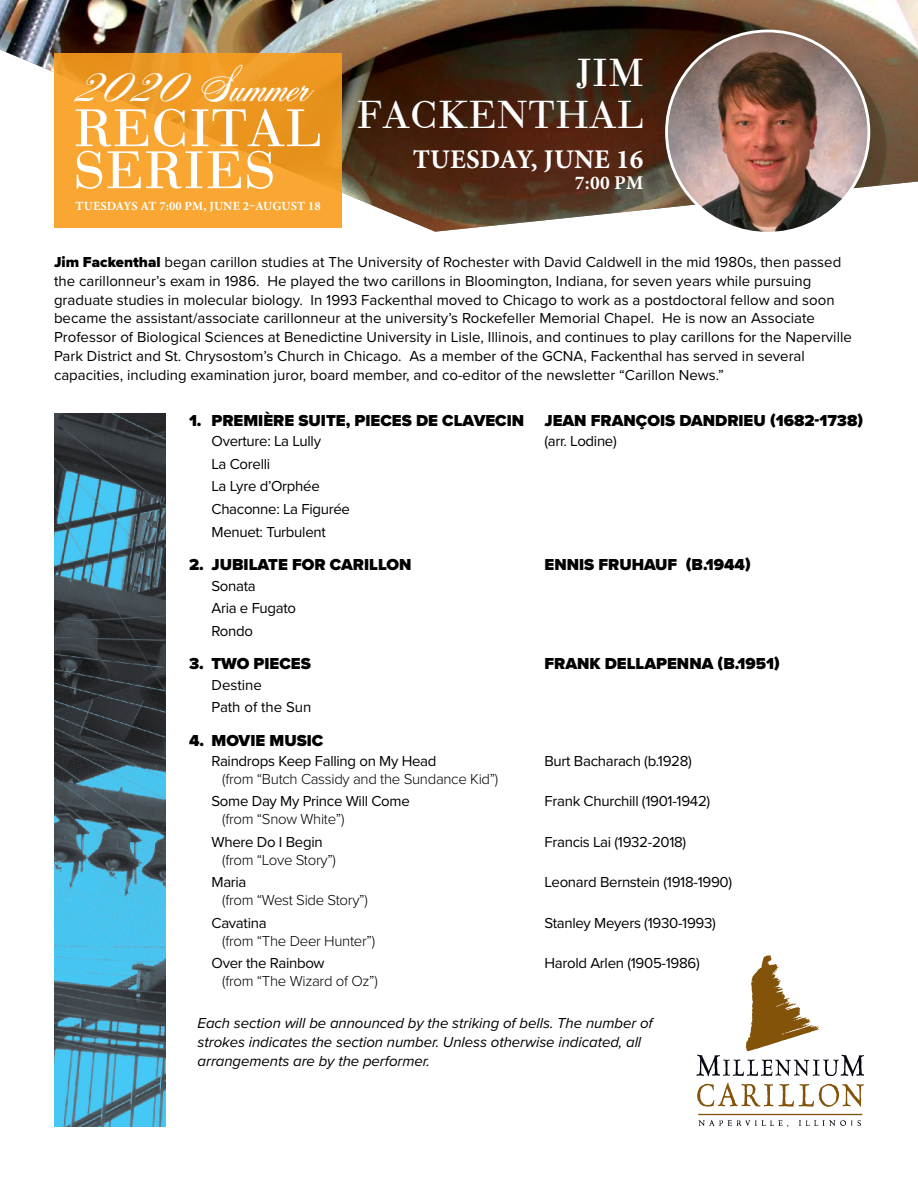
<style>
.page{position:relative;width:918px;height:1188px;background:#fff}
.page>*{position:absolute;margin:0;border:0;box-sizing:border-box;transform-origin:0 0}
.t1{font:55.2px/42px "Bodoni Roman DTC";letter-spacing:.025em;color:#fff}
.t2{font:45.45px "Acroterion JF";color:#fff}
.t3{font:40.5px/42px "Bodoni Roman DTC";letter-spacing:.03em;color:#fff;text-align:right}
.t4{font:700 27px "Minion Pro";letter-spacing:.01em;color:#fff}
.t5{font:700 19.5px "Minion Pro";color:#fff}
.t6{font:900 16.5px "Proxima Nova";color:#000}
.t7{font:15px/18.8px "Proxima Nova";color:#000}
.t8{font:15px/22.6px "Proxima Nova";letter-spacing:-.02em;color:#000}
.t9{font:italic 15px/18.8px "Proxima Nova";letter-spacing:-.005em;color:#000}
.t10{font:300 15px "Proxima Nova";letter-spacing:-.02em;color:#000}
.t11{font:700 12.45px "Minion Pro";letter-spacing:.01em;color:#fff}
.s1{font-weight:900}
</style>
<div class="page">
<img style="left:0;top:0;width:918px;height:232px">
<img style="left:668px;top:31px;width:201px;height:201px">
<img style="left:54px;top:413px;width:111px;height:713px">
<svg style="left:697px;top:1083px;width:167px;height:24px"></svg>
<svg style="left:697px;top:956px;width:167px;height:120px"></svg>
<svg style="left:698px;top:1114px;width:164px;height:12px"></svg>
<svg style="left:54px;top:54px;width:287px;height:174px;background:#f39f2b"></svg>
<h2 class="t2" style="left:74px;top:56px;width:234px">2020 Summer</h2>
<h1 class="t1" style="left:74px;top:107px;width:249px">RECITAL<br>SERIES</h1>
<p class="t11" style="left:76px;top:197px;width:246px">TUESDAYS AT 7:00 PM, JUNE 2–AUGUST 18</p>
<h3 class="t3" style="left:357px;top:52px;width:288px">JIM<br>FACKENTHAL</h3>
<h3 class="t4" style="left:413px;top:140px;width:232px">TUESDAY, JUNE 16</h3>
<h3 class="t5" style="left:575px;top:169px;width:70px">7:00 PM</h3>
<p class="t7" style="left:54px;top:252px;width:799px"><span class="s1">Jim Fackenthal</span> began carillon studies at The University of Rochester with David Caldwell in the mid 1980s, then passed the carillonneur’s exam in 1986. He played the two carillons in Bloomington, Indiana, for seven years while pursuing graduate studies in molecular biology. In 1993 Fackenthal moved to Chicago to work as a postdoctoral fellow and soon became the assistant/associate carillonneur at the university’s Rockefeller Memorial Chapel. He is now an Associate Professor of Biological Sciences at Benedictine University in Lisle, Illinois, and continues to play carillons for the Naperville Park District and St. Chrysostom’s Church in Chicago. As a member of the GCNA, Fackenthal has served in several capacities, including examination juror, board member, and co-editor of the newsletter “Carillon News.”</p>
<p class="t6" style="left:189px;top:408px;width:676px">1. PREMIÈRE SUITE, PIECES DE CLAVECIN JEAN FRANÇOIS DANDRIEU (1682-1738)</p>
<p class="t8" style="left:212px;top:429px;width:111px">Overture: La Lully</p>
<p class="t8" style="left:544px;top:429px;width:74px">(arr. Lodine)</p>
<p class="t8" style="left:212px;top:452px;width:140px">La Corelli<br>La Lyre d’Orphée<br>Chaconne: La Figurée<br>Menuet: Turbulent</p>
<p class="t6" style="left:189px;top:552px;width:224px">2. JUBILATE FOR CARILLON</p>
<p class="t6" style="left:545px;top:552px;width:208px">ENNIS FRUHAUF (B.1944)</p>
<p class="t8" style="left:212px;top:574px;width:86px">Sonata<br>Aria e Fugato<br>Rondo</p>
<p class="t6" style="left:189px;top:651px;width:123px">3. TWO PIECES</p>
<p class="t6" style="left:545px;top:651px;width:237px">FRANK DELLAPENNA (B.1951)</p>
<p class="t7" style="left:212px;top:673px;width:101px;line-height:22.4px">Destine<br>Path of the Sun</p>
<p class="t6" style="left:189px;top:728px;width:136px">4. MOVIE MUSIC</p>
<p class="t8" style="left:212px;top:749px;width:226px">Raindrops Keep Falling on My Head</p>
<p class="t8" style="left:544px;top:749px;width:149px">Burt Bacharach (b.1928)</p>
<p class="t10" style="left:222px;top:768px;width:278px">(from “Butch Cassidy and the Sundance Kid”)</p>
<p class="t8" style="left:212px;top:789px;width:200px">Some Day My Prince Will Come</p>
<p class="t8" style="left:544px;top:789px;width:167px">Frank Churchill (1901-1942)</p>
<p class="t10" style="left:222px;top:808px;width:124px">(from “Snow White”)</p>
<p class="t8" style="left:212px;top:830px;width:113px">Where Do I Begin</p>
<p class="t8" style="left:544px;top:830px;width:143px">Francis Lai (1932-2018)</p>
<p class="t10" style="left:222px;top:849px;width:115px">(from “Love Story”)</p>
<p class="t7" style="left:212px;top:872px;width:37px">Maria</p>
<p class="t8" style="left:544px;top:870px;width:189px">Leonard Bernstein (1918-1990)</p>
<p class="t10" style="left:222px;top:889px;width:147px">(from “West Side Story”)</p>
<p class="t8" style="left:212px;top:911px;width:57px">Cavatina</p>
<p class="t8" style="left:544px;top:911px;width:173px">Stanley Meyers (1930-1993)</p>
<p class="t10" style="left:222px;top:929px;width:154px">(from “The Deer Hunter”)</p>
<p class="t8" style="left:212px;top:951px;width:115px">Over the Rainbow</p>
<p class="t8" style="left:544px;top:951px;width:157px">Harold Arlen (1905-1986)</p>
<p class="t10" style="left:222px;top:970px;width:157px">(from “The Wizard of Oz”)</p>
<p class="t9" style="left:198px;top:1013px;width:457px">Each section will be announced by the striking of bells. The number of strokes indicates the section number. Unless otherwise indicated, all arrangements are by the performer.</p>
</div>
